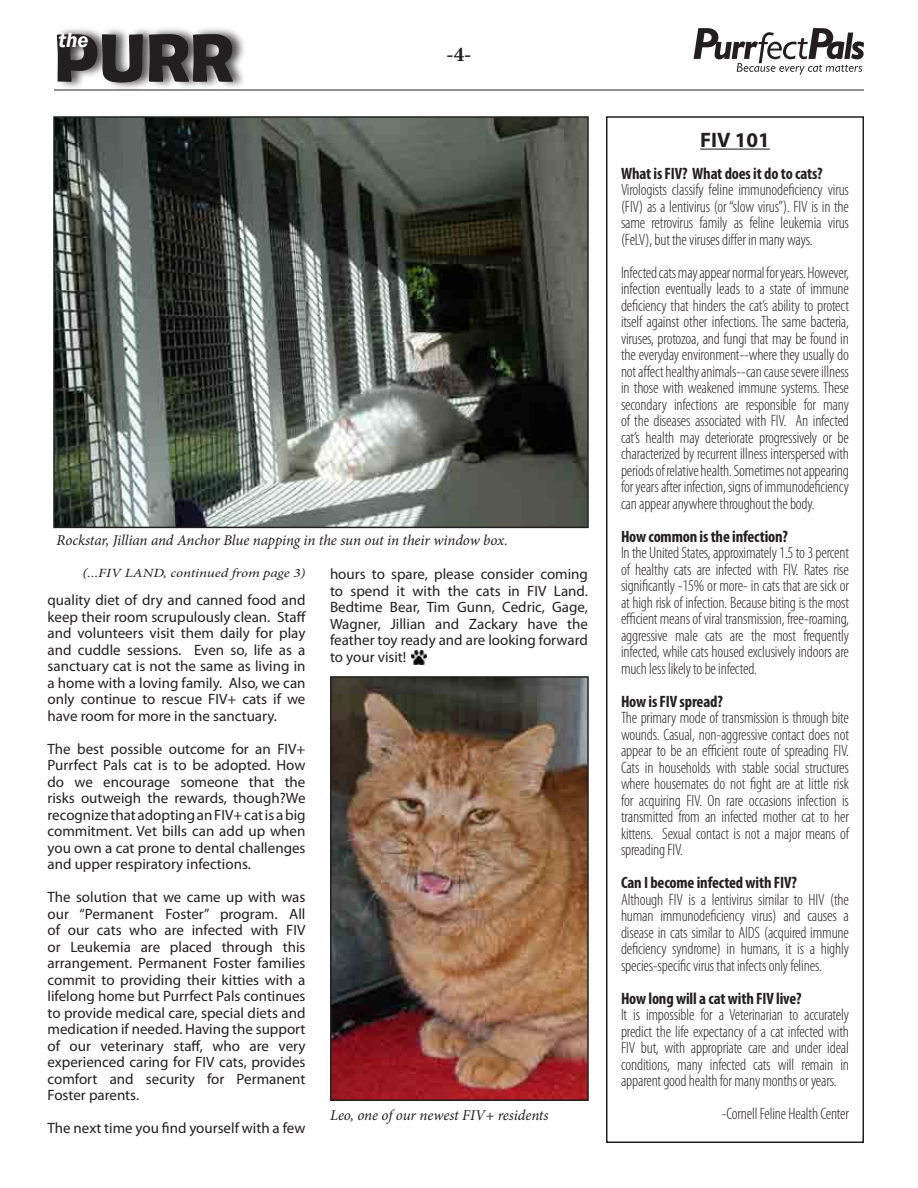
<style>
.page{position:relative;width:918px;height:1188px;background:#fff}
.page>*{position:absolute;margin:0;border:0;box-sizing:border-box;transform-origin:0 0}
.t1{font:700 69px "Berlin Sans FB Demi";color:#231f20}
.t2{font:700 21px "Myriad Pro";color:#231f20}
.t3{font:italic 600 21px "Franklin Gothic";color:#fff}
.t4{font:700 21px "Minion Pro";color:#231f20}
.t5{font:300 condensed 16.5px/16.5px "Myriad Pro";letter-spacing:-.01em;color:#231f20;text-align:justify}
.t6{font:700 condensed 16.5px "Myriad Pro";letter-spacing:-.01em;color:#231f20}
.t7{font:15px/16.5px "Myriad Pro";color:#231f20;text-align:justify}
.t8{font:italic 15px "Minion Pro";letter-spacing:-.01em;color:#231f20}
.t9{font:italic 12.6px "Minion Pro";letter-spacing:-.005em;color:#231f20;scale:1.19 1}
</style>
<div class="page">
<div style="left:57px;top:26px;width:190px;height:64px;background:#231f20;opacity:.75"></div>
<hr style="left:54px;top:90px;width:810px;height:1px;background:#231f20">
<svg style="left:694px;top:28px;width:170px;height:47px"></svg>
<div style="left:55px;top:30px;width:44px;height:28px;background:#231f20;opacity:.75"></div>
<img style="left:56px;top:119px;width:530px;height:406px">
<div style="left:53px;top:116px;width:536px;height:412px;border:2px solid #231f20"></div>
<img style="left:333px;top:679px;width:253px;height:419px">
<div style="left:330px;top:676px;width:259px;height:425px;border:2px solid #231f20"></div>
<hr style="left:700px;top:149px;width:70px;height:1px;background:#231f20">
<div style="left:606px;top:116px;width:258px;height:1027px;border:2px solid #231f20"></div>
<img style="left:412px;top:651px;width:15px;height:13px">
<p class="t3" style="left:58px;top:27px;width:32px">the</p>
<h1 class="t1" style="left:54px;top:18px;width:181px">PURR</h1>
<p class="t4" style="left:447px;top:40px;width:26px">-4-</p>
<p class="t8" style="left:57px;top:530px;width:453px">Rockstar, Jillian and Anchor Blue napping in the sun out in their window box.</p>
<p class="t9" style="left:83px;top:564px;width:189px">(...FIV LAND, continued from page 3)</p>
<p class="t7" style="left:330px;top:566px;width:260px">hours to spare, please consider coming to spend it with the cats in FIV Land.<br>Bedtime Bear, Tim Gunn, Cedric, Gage, Wagner, Jillian and Zackary have the feather toy ready and are looking forward to your visit!</p>
<p class="t7" style="left:48px;top:592px;width:260px">quality diet of dry and canned food and keep their room scrupulously clean. Staff and volunteers visit them daily for play and cuddle sessions. Even so, life as a sanctuary cat is not the same as living in a home with a loving family. Also, we can only continue to rescue FIV+ cats if we have room for more in the sanctuary.</p>
<p class="t7" style="left:48px;top:740px;width:260px">The best possible outcome for an FIV+ Purrfect Pals cat is to be adopted. How do we encourage someone that the risks outweigh the rewards, though?We recognize that adopting an FIV+ cat is a big commitment. Vet bills can add up when you own a cat prone to dental challenges and upper respiratory infections.</p>
<p class="t7" style="left:48px;top:889px;width:260px">The solution that we came up with was our “Permanent Foster” program. All of our cats who are infected with FIV or Leukemia are placed through this arrangement. Permanent Foster families commit to providing their kitties with a lifelong home but Purrfect Pals continues to provide medical care, special diets and medication if needed. Having the support of our veterinary staff, who are very experienced caring for FIV cats, provides comfort and security for Permanent Foster parents.</p>
<p class="t7" style="left:48px;top:1120px;width:259px">The next time you find yourself with a few</p>
<p class="t8" style="left:330px;top:1105px;width:220px">Leo, one of our newest FIV+ residents</p>
<p class="t2" style="left:700px;top:126px;width:71px">FIV 101</p>
<p class="t6" style="left:621px;top:163px;width:203px">What is FIV? What does it do to cats?</p>
<p class="t5" style="left:621px;top:181px;width:230px">Virologists classify feline immunodeficiency virus (FIV) as a lentivirus (or “slow virus”). FIV is in the same retrovirus family as feline leukemia virus (FeLV), but the viruses differ in many ways.</p>
<p class="t5" style="left:621px;top:264px;width:230px">Infected cats may appear normal for years. However, infection eventually leads to a state of immune deficiency that hinders the cat’s ability to protect itself against other infections. The same bacteria, viruses, protozoa, and fungi that may be found in the everyday environment--where they usually do not affect healthy animals--can cause severe illness in those with weakened immune systems. These secondary infections are responsible for many of the diseases associated with FIV. An infected cat’s health may deteriorate progressively or be characterized by recurrent illness interspersed with periods of relative health. Sometimes not appearing for years after infection, signs of immunodeficiency can appear anywhere throughout the body.</p>
<p class="t6" style="left:621px;top:526px;width:169px">How common is the infection?</p>
<p class="t5" style="left:621px;top:544px;width:230px">In the United States, approximately 1.5 to 3 percent of healthy cats are infected with FIV. Rates rise significantly -15% or more- in cats that are sick or at high risk of infection. Because biting is the most efficient means of viral transmission, free-roaming, aggressive male cats are the most frequently infected, while cats housed exclusively indoors are much less likely to be infected.</p>
<p class="t6" style="left:621px;top:691px;width:103px">How is FIV spread?</p>
<p class="t5" style="left:621px;top:709px;width:230px">The primary mode of transmission is through bite wounds. Casual, non-aggressive contact does not appear to be an efficient route of spreading FIV.<br>Cats in households with stable social structures where housemates do not fight are at little risk for acquiring FIV. On rare occasions infection is transmitted from an infected mother cat to her kittens. Sexual contact is not a major means of spreading FIV.</p>
<p class="t6" style="left:621px;top:872px;width:177px">Can I become infected with FIV?</p>
<p class="t5" style="left:621px;top:891px;width:229px">Although FIV is a lentivirus similar to HIV (the human immunodeficiency virus) and causes a disease in cats similar to AIDS (acquired immune deficiency syndrome) in humans, it is a highly species-specific virus that infects only felines.</p>
<p class="t6" style="left:621px;top:988px;width:182px">How long will a cat with FIV live?</p>
<p class="t5" style="left:621px;top:1006px;width:230px">It is impossible for a Veterinarian to accurately predict the life expectancy of a cat infected with FIV but, with appropriate care and under ideal conditions, many infected cats will remain in apparent good health for many months or years.</p>
<p class="t5" style="left:722px;top:1105px;width:129px">-Cornell Feline Health Center</p>
</div>
